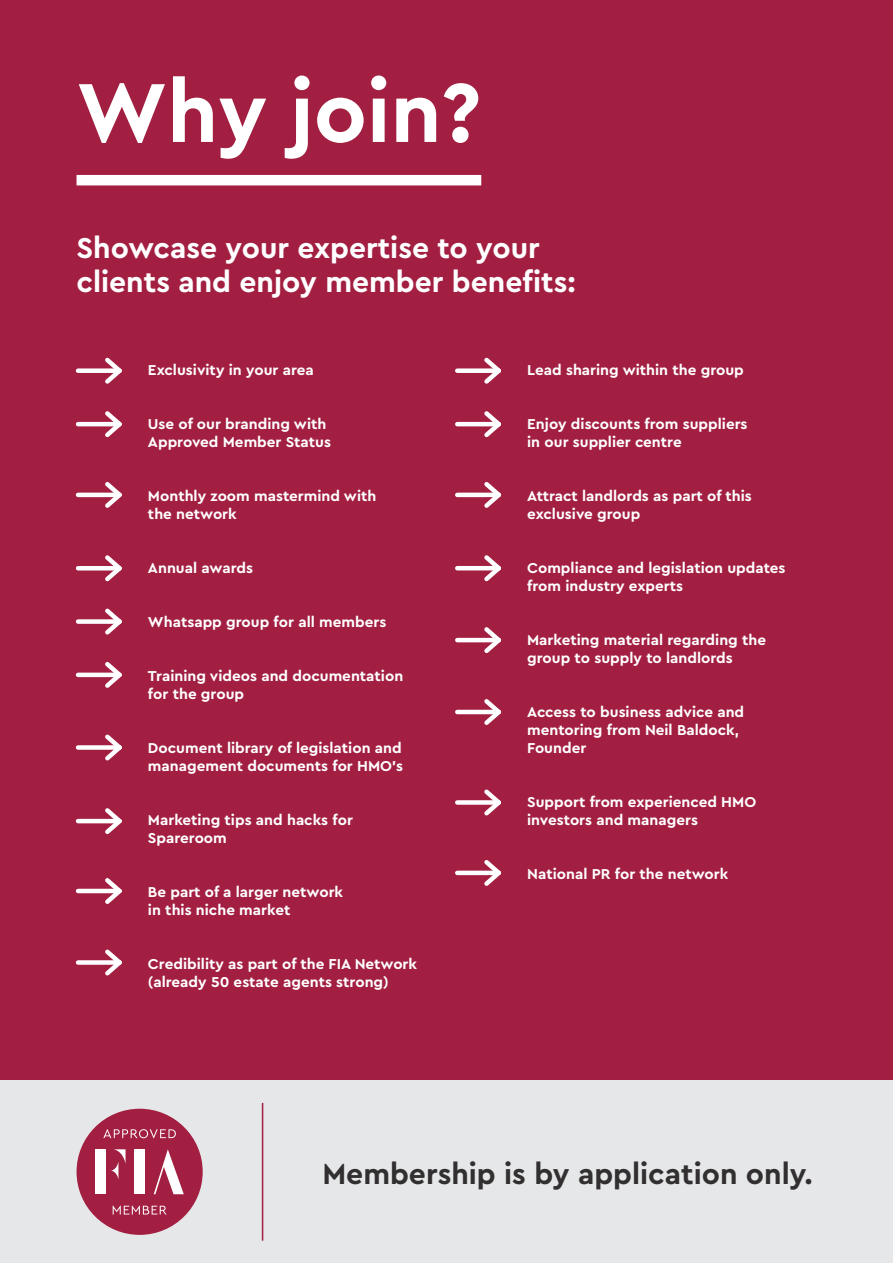
<style>
.page{position:relative;width:893px;height:1263px;background:#a21f42}
.page>*{position:absolute;margin:0;border:0;box-sizing:border-box;transform-origin:0 0}
.t1{font:700 87.45px "Cera Pro";color:#fff}
.Subheading{font:700 30px/34.5px "Cera Pro";color:#fff}
.Subheading-2{font:700 30px "Cera Pro";color:#312f30}
.t2{font:700 15px/18px "Cera Pro";color:#fff}
</style>
<div class="page">
<div style="left:0;top:1080px;width:893px;height:183px;background:#e6e7e9"></div>
<hr style="left:262px;top:1103px;width:1px;height:138px;background:#a21f42">
<div style="left:77px;top:1109px;width:126px;height:126px;background:#a21f42;border-radius:50%"></div>
<div style="left:134px;top:1149px;width:11px;height:45px;background:#fff"></div>
<svg style="left:154px;top:1149px;width:30px;height:45px"></svg>
<div style="left:95px;top:1149px;width:11px;height:45px;background:#fff"></div>
<svg style="left:111px;top:1149px;width:15px;height:30px"></svg>
<svg style="left:103px;top:1129px;width:73px;height:9px"></svg>
<svg style="left:113px;top:1205px;width:53px;height:9px"></svg>
<div style="left:78px;top:368px;width:42px;height:5px;background:#fff"></div>
<svg style="left:101px;top:357px;width:21px;height:27px"></svg>
<div style="left:457px;top:368px;width:42px;height:5px;background:#fff"></div>
<svg style="left:480px;top:357px;width:21px;height:27px"></svg>
<hr style="left:78px;top:422px;width:42px;height:4px;background:#fff">
<svg style="left:101px;top:411px;width:21px;height:27px"></svg>
<hr style="left:457px;top:422px;width:42px;height:4px;background:#fff">
<svg style="left:480px;top:411px;width:21px;height:27px"></svg>
<hr style="left:78px;top:493px;width:42px;height:4px;background:#fff">
<svg style="left:101px;top:482px;width:21px;height:26px"></svg>
<hr style="left:457px;top:493px;width:42px;height:4px;background:#fff">
<svg style="left:480px;top:482px;width:21px;height:26px"></svg>
<hr style="left:457px;top:566px;width:42px;height:4px;background:#fff">
<svg style="left:480px;top:555px;width:21px;height:27px"></svg>
<hr style="left:457px;top:638px;width:42px;height:4px;background:#fff">
<svg style="left:480px;top:627px;width:21px;height:26px"></svg>
<hr style="left:457px;top:710px;width:42px;height:4px;background:#fff">
<svg style="left:480px;top:699px;width:21px;height:26px"></svg>
<div style="left:457px;top:800px;width:42px;height:5px;background:#fff"></div>
<svg style="left:480px;top:789px;width:21px;height:27px"></svg>
<hr style="left:457px;top:871px;width:42px;height:4px;background:#fff">
<svg style="left:480px;top:860px;width:21px;height:26px"></svg>
<hr style="left:78px;top:566px;width:42px;height:4px;background:#fff">
<svg style="left:101px;top:555px;width:21px;height:27px"></svg>
<div style="left:78px;top:619px;width:42px;height:5px;background:#fff"></div>
<svg style="left:101px;top:608px;width:21px;height:27px"></svg>
<hr style="left:78px;top:673px;width:42px;height:4px;background:#fff">
<svg style="left:101px;top:662px;width:21px;height:26px"></svg>
<div style="left:78px;top:745px;width:42px;height:5px;background:#fff"></div>
<svg style="left:101px;top:734px;width:21px;height:27px"></svg>
<hr style="left:78px;top:819px;width:42px;height:4px;background:#fff">
<svg style="left:101px;top:808px;width:21px;height:26px"></svg>
<hr style="left:78px;top:889px;width:42px;height:4px;background:#fff">
<svg style="left:101px;top:878px;width:21px;height:26px"></svg>
<div style="left:78px;top:960px;width:42px;height:5px;background:#fff"></div>
<svg style="left:101px;top:949px;width:21px;height:27px"></svg>
<div style="left:77px;top:175px;width:404px;height:10px;background:#fff"></div>
<p class="t1" style="left:77px;top:54px;width:406px">Why join?</p>
<p class="Subheading" style="left:77px;top:229px;width:501px">Showcase your expertise to your clients and enjoy member benefits:</p>
<p class="t2" style="left:148px;top:360px;width:167px">Exclusivity in your area</p>
<p class="t2" style="left:148px;top:414px;width:185px">Use of our branding with<br>Approved Member Status</p>
<p class="t2" style="left:148px;top:486px;width:230px">Monthly zoom mastermind with the network</p>
<p class="t2" style="left:148px;top:558px;width:106px">Annual awards</p>
<p class="t2" style="left:148px;top:612px;width:240px">Whatsapp group for all members</p>
<p class="t2" style="left:148px;top:666px;width:257px">Training videos and documentation for the group</p>
<p class="t2" style="left:148px;top:738px;width:257px">Document library of legislation and management documents for HMO’s</p>
<p class="t2" style="left:148px;top:810px;width:206px">Marketing tips and hacks for<br>Spareroom</p>
<p class="t2" style="left:148px;top:882px;width:197px">Be part of a larger network in this niche market</p>
<p class="t2" style="left:148px;top:954px;width:271px">Credibility as part of the FIA Network (already 50 estate agents strong)</p>
<p class="t2" style="left:527px;top:360px;width:218px">Lead sharing within the group</p>
<p class="t2" style="left:527px;top:414px;width:222px">Enjoy discounts from suppliers in our supplier centre</p>
<p class="t2" style="left:527px;top:486px;width:226px">Attract landlords as part of this exclusive group</p>
<p class="t2" style="left:527px;top:558px;width:260px">Compliance and legislation updates from industry experts</p>
<p class="t2" style="left:527px;top:630px;width:240px">Marketing material regarding the group to supply to landlords</p>
<p class="t2" style="left:527px;top:702px;width:219px">Access to business advice and mentoring from Neil Baldock,<br>Founder</p>
<p class="t2" style="left:527px;top:792px;width:231px">Support from experienced HMO investors and managers</p>
<p class="t2" style="left:527px;top:864px;width:203px">National PR for the network</p>
<p class="Subheading-2" style="left:322px;top:1154px;width:492px">Membership is by application only.</p>
</div>
